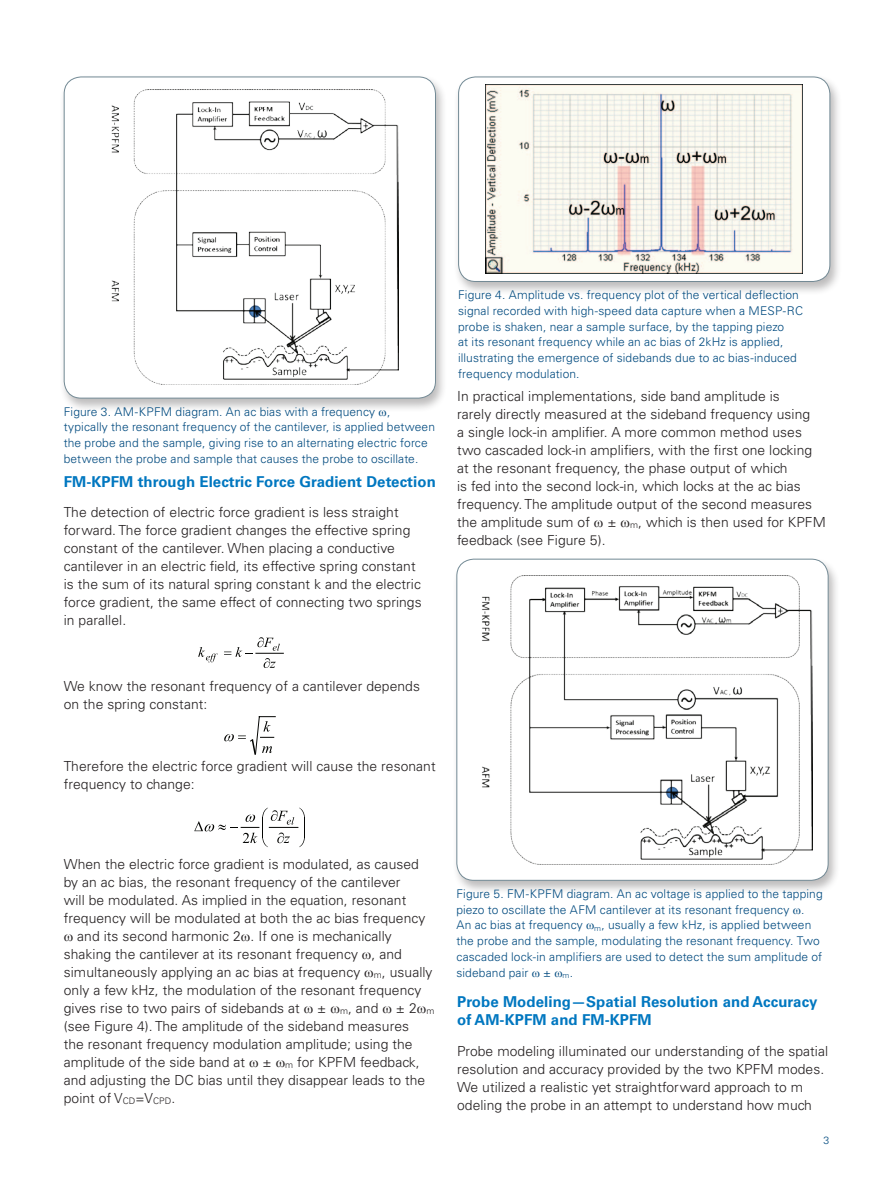
<style>
.page{position:relative;width:893px;height:1187px;background:#fff}
.page>*{position:absolute;margin:0;border:0;box-sizing:border-box;transform-origin:0 0}
.t1{font:700 15px/18px "Univers LT Std";letter-spacing:.005em;color:#0077c0}
.t2{font:300 13.8px/18px "Univers LT Std";letter-spacing:.005em;color:#231f20}
.t3{font:300 12px/15.8px "Univers LT Std";letter-spacing:.01em;color:#004a7f}
.t4{font:300 10.5px "Univers LT Std";color:#004a7f}
</style>
<div class="page">
<svg style="left:198px;top:647px;width:20px;height:15px"></svg>
<svg style="left:224px;top:637px;width:59px;height:31px"></svg>
<svg style="left:224px;top:716px;width:52px;height:39px"></svg>
<svg style="left:194px;top:807px;width:111px;height:40px"></svg>
<div style="left:59px;top:75px;width:388px;height:338px;background:#231f20;opacity:.3"></div>
<div style="left:64px;top:77px;width:371px;height:321px;background:#fff;border-radius:17px"></div>
<img style="left:111px;top:90px;width:287px;height:295px">
<div style="left:64px;top:77px;width:372px;height:321px;border:1px solid #738a95;border-radius:17px"></div>
<div style="left:452px;top:556px;width:388px;height:339px;background:#231f20;opacity:.3"></div>
<div style="left:457px;top:559px;width:371px;height:321px;background:#fff;border-radius:17px"></div>
<img style="left:482px;top:575px;width:330px;height:289px">
<div style="left:456px;top:558px;width:372px;height:322px;border:1px solid #738a95;border-radius:17px"></div>
<div style="left:453px;top:75px;width:389px;height:221px;background:#231f20;opacity:.3"></div>
<div style="left:459px;top:77px;width:371px;height:204px;background:#fff;border-radius:17px"></div>
<img style="left:486px;top:85px;width:316px;height:189px">
<div style="left:458px;top:77px;width:372px;height:205px;border:1px solid #738a95;border-radius:17px"></div>
<svg style="left:379px;top:410px;width:7px;height:3px"></svg>
<p class="t3" style="left:64px;top:403px;width:373px">Figure 3. AM-KPFM diagram. An ac bias with a frequency , typically the resonant frequency of the cantilever, is applied between the probe and the sample, giving rise to an alternating electric force between the probe and sample that causes the probe to oscillate.</p>
<p class="t1" style="left:64px;top:472px;width:374px">FM-KPFM through Electric Force Gradient Detection</p>
<p class="t2" style="left:64px;top:503px;width:359px">The detection of electric force gradient is less straight forward. The force gradient changes the effective spring constant of the cantilever. When placing a conductive cantilever in an electric field, its effective spring constant is the sum of its natural spring constant k and the electric force gradient, the same effect of connecting two springs in parallel.</p>
<p class="t2" style="left:64px;top:677px;width:358px">We know the resonant frequency of a cantilever depends on the spring constant:</p>
<p class="t2" style="left:64px;top:757px;width:373px">Therefore the electric force gradient will cause the resonant frequency to change:</p>
<p class="t3" style="left:458px;top:287px;width:346px">Figure 4. Amplitude vs. frequency plot of the vertical deflection signal recorded with high-speed data capture when a MESP-RC probe is shaken, near a sample surface, by the tapping piezo<br>at its resonant frequency while an ac bias of 2kHz is applied, illustrating the emergence of sidebands due to ac bias-induced frequency modulation.</p>
<p class="t2" style="left:457px;top:387px;width:357px">In practical implementations, side band amplitude is rarely directly measured at the sideband frequency using a single lock-in amplifier. A more common method uses two cascaded lock-in amplifiers, with the first one locking at the resonant frequency, the phase output of which<br>is fed into the second lock-in, which locks at the ac bias frequency. The amplitude output of the second measures the amplitude sum of</p>
<p class="t2" style="left:607px;top:513px;width:220px">± <sub>m</sub>, which is then used for KPFM</p>
<p class="t2" style="left:457px;top:531px;width:150px">feedback (see Figure 5).</p>
<p class="t2" style="left:64px;top:854px;width:357px">When the electric force gradient is modulated, as caused</p>
<p class="t2" style="left:64px;top:872px;width:338px">by an ac bias, the resonant frequency of the cantilever</p>
<p class="t2" style="left:64px;top:890px;width:344px">will be modulated. As implied in the equation, resonant</p>
<p class="t2" style="left:64px;top:908px;width:363px">frequency will be modulated at both the ac bias frequency</p>
<p class="t2" style="left:77px;top:926px;width:316px">and its second harmonic 2 . If one is mechanically</p>
<p class="t2" style="left:64px;top:944px;width:340px">shaking the cantilever at its resonant frequency , and</p>
<p class="t2" style="left:64px;top:962px;width:370px">simultaneously applying an ac bias at frequency <sub>m</sub>, usually</p>
<p class="t2" style="left:64px;top:980px;width:359px">only a few kHz, the modulation of the resonant frequency</p>
<p class="t2" style="left:64px;top:998px;width:237px">gives rise to two pairs of sidebands at</p>
<p class="t2" style="left:317px;top:998px;width:63px">± <sub>m</sub>, and</p>
<p class="t2" style="left:64px;top:998px;width:372px;text-indent:332px">± 2 <sub>m </sub>(see Figure 4). The amplitude of the sideband measures<br>the resonant frequency modulation amplitude; using the amplitude of the side band at</p>
<p class="t2" style="left:64px;top:1052px;width:363px;text-indent:199px">± <sub>m</sub> for KPFM feedback, and adjusting the DC bias until they disappear leads to the point of V<sub>CD</sub>=V<sub>CPD</sub>.</p>
<p class="t3" style="left:456px;top:885px;width:368px">Figure 5. FM-KPFM diagram. An ac voltage is applied to the tapping piezo to oscillate the AFM cantilever at its resonant frequency .<br>An ac bias at frequency <sub>m</sub>, usually a few kHz, is applied between the probe and the sample, modulating the resonant frequency. Two cascaded lock-in amplifiers are used to detect the sum amplitude of sideband pair ± <sub>m</sub>.</p>
<p class="t1" style="left:457px;top:993px;width:362px">Probe Modeling—Spatial Resolution and Accuracy of AM-KPFM and FM-KPFM</p>
<p class="t2" style="left:457px;top:1042px;width:373px">Probe modeling illuminated our understanding of the spatial resolution and accuracy provided by the two KPFM modes.<br>We utilized a realistic yet straightforward approach to m odeling the probe in an attempt to understand how much</p>
<p class="t4" style="left:824px;top:1133px;width:7px">3</p>
</div>
